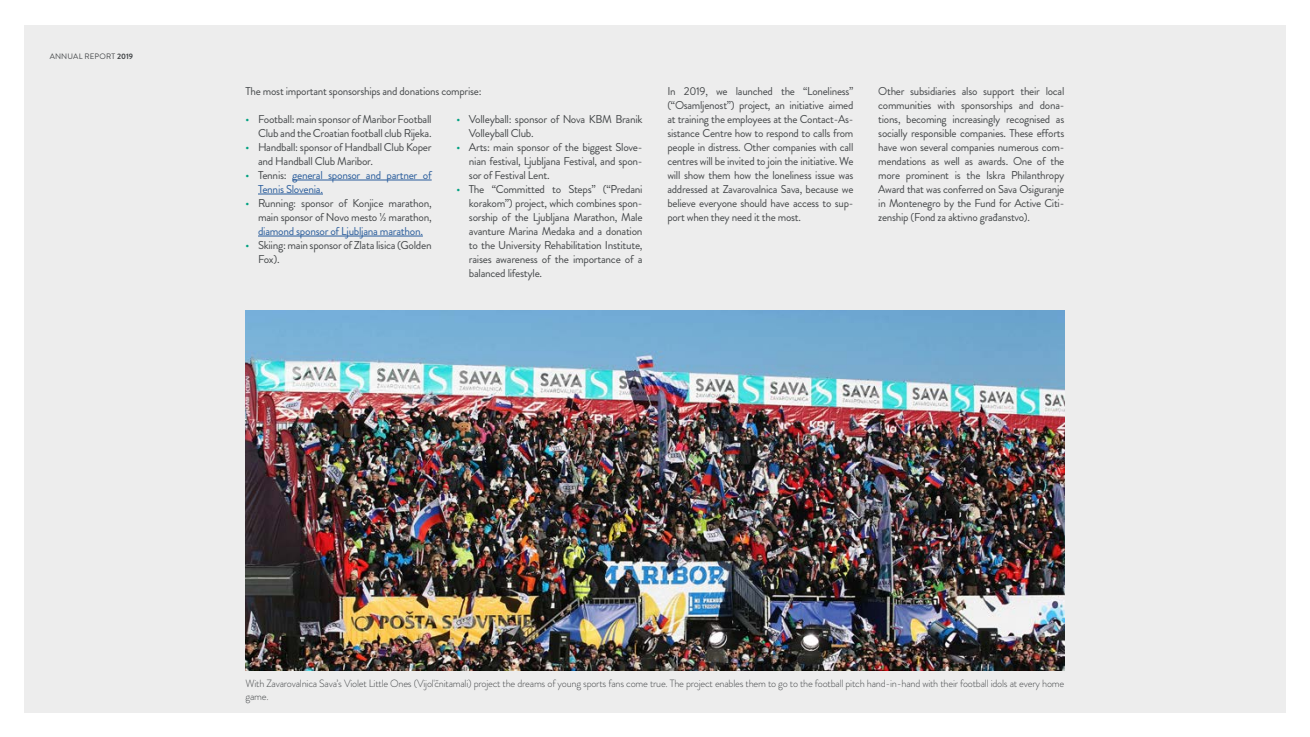
<style>
.page{position:relative;width:1310px;height:737px;background:#fff}
.page>*{position:absolute;margin:0;border:0;box-sizing:border-box;transform-origin:0 0}
.t1{font:11.38px/14px "Brandon Grotesque";letter-spacing:-.025em;color:#444749;text-align:justify}
.t2{font:11.38px/14px "Brandon Grotesque";letter-spacing:-.025em;color:#275b9b}
.t3{font:300 10.5px/13.1px "Brandon Grotesque";letter-spacing:-.025em;color:#444749}
.t4{font:7.88px "Brandon Grotesque";letter-spacing:.02em;color:#444749}
.s1{font-weight:700}
.s2{font-weight:500;font-size:10.5px;color:#00a181}
.s3{color:#444749}
</style>
<div class="page">
<div style="left:25px;top:25px;width:1064px;height:687px;background:#ededed"></div>
<div style="left:1089px;top:25px;width:196px;height:687px;background:#ededed"></div>
<hr style="left:292px;top:180px;width:140px;height:1px;background:#275b9b">
<hr style="left:258px;top:194px;width:65px;height:1px;background:#275b9b">
<hr style="left:258px;top:236px;width:165px;height:1px;background:#275b9b">
<img style="left:246px;top:310px;width:818px;height:360px">
<p class="t4" style="left:50px;top:50px;width:85px">ANNUAL REPORT <span class="s1">2019</span></p>
<p class="t1" style="left:246px;top:84px;width:237px">The most important sponsorships and donations comprise:</p>
<p class="t1" style="left:246px;top:112px;width:188px;text-align:right"><span class="s2">•</span> Football: main sponsor of Maribor Football<br>Club and the Croatian football club Rijeka.</p>
<p class="t1" style="left:258px;top:140px;width:175px;text-indent:-12px"><span class="s2">•</span> Handball: sponsor of Handball Club Koper and Handball Club Maribor.</p>
<p class="t2" style="left:258px;top:168px;width:175px;text-indent:-12px"><span class="s2">•</span> <span class="s3">Tennis:</span> general sponsor and partner of<br>Tennis Slovenia.</p>
<p class="t1" style="left:246px;top:196px;width:188px;text-align:right"><span class="s2">•</span> Running: sponsor of Konjice marathon, main sponsor of Novo mesto ½ marathon,</p>
<p class="t2" style="left:258px;top:224px;width:166px">diamond sponsor of Ljubljana marathon.</p>
<p class="t1" style="left:258px;top:238px;width:175px;text-indent:-12px"><span class="s2">•</span> Skiing: main sponsor of Zlata lisica (Golden<br>Fox).</p>
<p class="t1" style="left:469px;top:112px;width:175px;text-indent:-12px"><span class="s2">•</span> Volleyball: sponsor of Nova KBM Branik<br>Volleyball Club.</p>
<p class="t1" style="left:469px;top:140px;width:175px;text-indent:-12px"><span class="s2">•</span> Arts: main sponsor of the biggest Slove&shy;nian festival, Ljubljana Festival, and spon&shy;sor of Festival Lent.</p>
<p class="t1" style="left:469px;top:182px;width:175px;text-indent:-12px"><span class="s2">•</span> The “Committed to Steps” (“Predani korakom”) project, which combines spon&shy;sorship of the Ljubljana Marathon, Male avanture Marina Medaka and a donation to the University Rehabilitation Institute, raises awareness of the importance of a balanced lifestyle.</p>
<p class="t1" style="left:667px;top:84px;width:188px">In 2019, we launched the “Loneliness” (“Osamljenost”) project, an initiative aimed at training the employees at the Contact-As&shy;sistance Centre how to respond to calls from people in distress. Other companies with call centres will be invited to join the initiative. We will show them how the loneliness issue was addressed at Zavarovalnica Sava, because we believe everyone should have access to sup&shy;port when they need it the most.</p>
<p class="t1" style="left:878px;top:84px;width:188px">Other subsidiaries also support their local communities with sponsorships and dona&shy;tions, becoming increasingly recognised as socially responsible companies. These efforts have won several companies numerous com&shy;mendations as well as awards. One of the more prominent is the Iskra Philanthropy Award that was conferred on Sava Osiguranje in Montenegro by the Fund for Active Citi&shy;zenship (Fond za aktivno građanstvo).</p>
<p class="t3" style="left:246px;top:677px;width:820px">With Zavarovalnica Sava’s Violet Little Ones (Vijol'čnitamali) project the dreams of young sports fans come true. The project enables them to go to the football pitch hand-in-hand with their football idols at every home game.</p>
</div>
